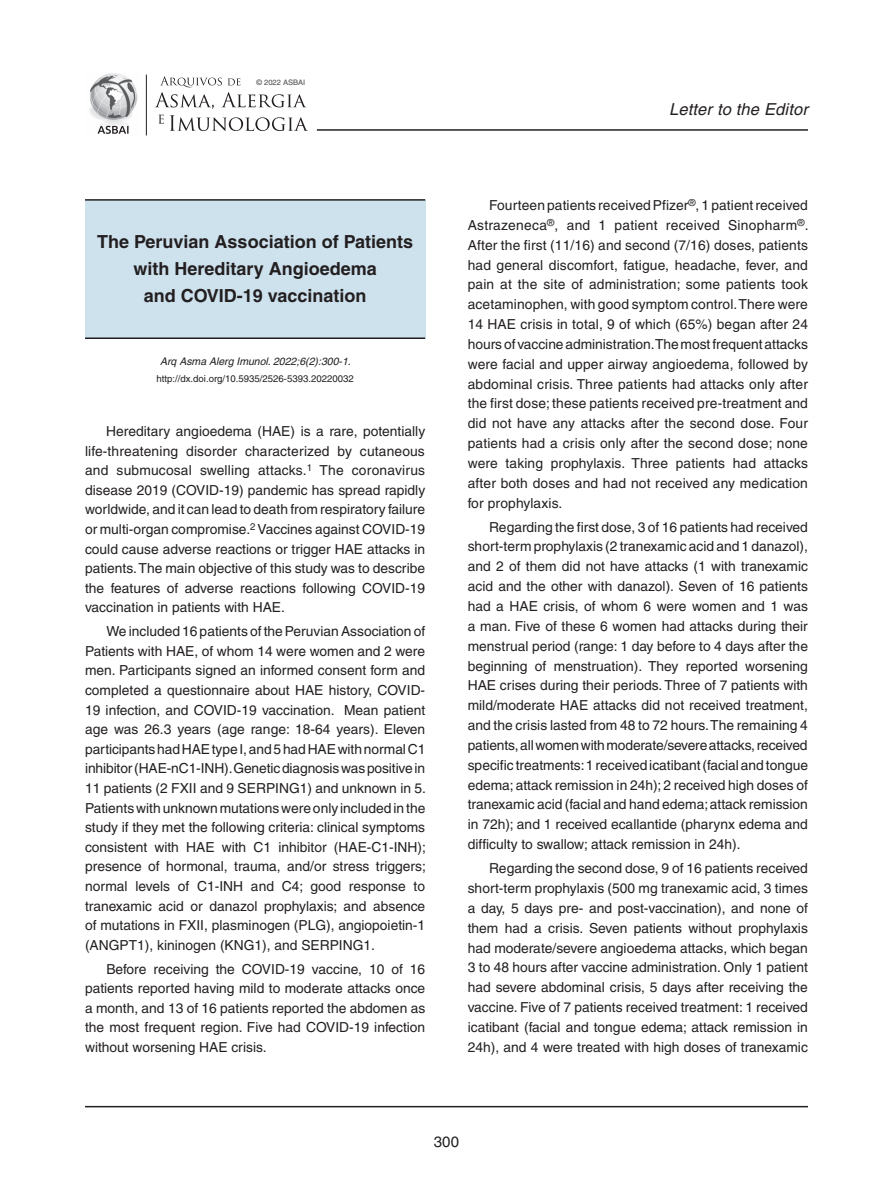
<style>
.page{position:relative;width:893px;height:1191px;background:#fff}
.page>*{position:absolute;margin:0;border:0;box-sizing:border-box;transform-origin:0 0}
.t1{font:700 18px/27px "Helvetica";color:#231f20;text-align:center}
.t2{font:italic 16.5px "Helvetica";letter-spacing:.01em;color:#231f20}
.t3{font:15px "Helvetica";color:#231f20}
.t4{font:13.8px/19.8px "Helvetica";color:#231f20;text-align:justify}
.t5{font:italic 10.5px "Helvetica";color:#231f20}
.t6{font:9.6px "Helvetica";color:#231f20}
.t7{font:7.5px "Helvetica";color:#454647}
</style>
<div class="page">
<div style="left:85px;top:200px;width:340px;height:138px;background:#cee2ee"></div>
<hr style="left:317px;top:129px;width:491px;height:2px;background:#231f20">
<hr style="left:85px;top:1105px;width:723px;height:2px;background:#231f20">
<svg style="left:155px;top:76px;width:151px;height:33px"></svg>
<svg style="left:158px;top:115px;width:6px;height:9px"></svg>
<svg style="left:170px;top:115px;width:138px;height:16px"></svg>
<img style="left:89px;top:73px;width:49px;height:61px">
<svg style="left:98px;top:126px;width:31px;height:8px"></svg>
<hr style="left:146px;top:75px;width:1px;height:60px;background:#231f20">
<hr style="left:85px;top:199px;width:340px;height:2px;background:#231f20">
<hr style="left:85px;top:337px;width:340px;height:2px;background:#231f20">
<p class="t7" style="left:256px;top:78px;width:50px">© 2022 ASBAI</p>
<p class="t2" style="left:669px;top:99px;width:140px">Letter to the Editor</p>
<h1 class="t1" style="left:97px;top:228px;width:318px">The Peruvian Association of Patients with Hereditary Angioedema<br>and COVID-19 vaccination</h1>
<p class="t5" style="left:160px;top:355px;width:192px">Arq Asma Alerg Imunol. 2022;6(2):300-1.</p>
<p class="t6" style="left:156px;top:373px;width:199px">http://dx.doi.org/10.5935/2526-5393.20220032</p>
<p class="t4" style="left:85px;top:421px;width:342px;text-indent:21px">Hereditary angioedema (HAE) is a rare, potentially life-threatening disorder characterized by cutaneous and submucosal swelling attacks.<sup>1</sup> The coronavirus disease 2019 (COVID-19) pandemic has spread rapidly worldwide, and it can lead to death from respiratory failure or multi-organ compromise.<sup>2</sup> Vaccines against COVID-19 could cause adverse reactions or trigger HAE attacks in patients. The main objective of this study was to describe the features of adverse reactions following COVID-19 vaccination in patients with HAE.</p>
<p class="t4" style="left:85px;top:621px;width:342px;text-indent:21px">We included 16 patients of the Peruvian Association of Patients with HAE, of whom 14 were women and 2 were men. Participants signed an informed consent form and completed a questionnaire about HAE history, COVID-19 infection, and COVID-19 vaccination. Mean patient age was 26.3 years (age range: 18-64 years). Eleven participants had HAE type I, and 5 had HAE with normal C1 inhibitor (HAE-nC1-INH). Genetic diagnosis was positive in 11 patients (2 FXII and 9 SERPING1) and unknown in 5.<br>Patients with unknown mutations were only included in the study if they met the following criteria: clinical symptoms consistent with HAE with C1 inhibitor (HAE‑C1-INH); presence of hormonal, trauma, and/or stress triggers; normal levels of C1-INH and C4; good response to tranexamic acid or danazol prophylaxis; and absence of mutations in FXII, plasminogen (PLG), angiopoietin-1 (ANGPT1), kininogen (KNG1), and SERPING1.</p>
<p class="t4" style="left:85px;top:958px;width:342px;text-indent:21px">Before receiving the COVID-19 vaccine, 10 of 16 patients reported having mild to moderate attacks once a month, and 13 of 16 patients reported the abdomen as the most frequent region. Five had COVID-19 infection without worsening HAE crisis.</p>
<p class="t4" style="left:468px;top:195px;width:342px;text-indent:21px">Fourteen patients received Pfizer<sup>®</sup>, 1 patient received Astrazeneca<sup>®</sup>, and 1 patient received Sinopharm<sup>®</sup>.<br>After the first (11/16) and second (7/16) doses, patients had general discomfort, fatigue, headache, fever, and pain at the site of administration; some patients took acetaminophen, with good symptom control. There were 14 HAE crisis in total, 9 of which (65%) began after 24 hours of vaccine administration. The most frequent attacks were facial and upper airway angioedema, followed by abdominal crisis. Three patients had attacks only after the first dose; these patients received pre-treatment and did not have any attacks after the second dose. Four patients had a crisis only after the second dose; none were taking prophylaxis. Three patients had attacks after both doses and had not received any medication for prophylaxis.</p>
<p class="t4" style="left:468px;top:517px;width:342px;text-indent:21px">Regarding the first dose, 3 of 16 patients had received short-term prophylaxis (2 tranexamic acid and 1 danazol), and 2 of them did not have attacks (1 with tranexamic acid and the other with danazol). Seven of 16 patients had a HAE crisis, of whom 6 were women and 1 was a man. Five of these 6 women had attacks during their menstrual period (range: 1 day before to 4 days after the beginning of menstruation). They reported worsening HAE crises during their periods. Three of 7 patients with mild/moderate HAE attacks did not received treatment, and the crisis lasted from 48 to 72 hours. The remaining 4 patients, all women with moderate/severe attacks, received specific treatments: 1 received icatibant (facial and tongue edema; attack remission in 24h); 2 received high doses of tranexamic acid (facial and hand edema; attack remission in 72h); and 1 received ecallantide (pharynx edema and difficulty to swallow; attack remission in 24h).</p>
<p class="t4" style="left:468px;top:858px;width:342px;text-indent:21px">Regarding the second dose, 9 of 16 patients received short-term prophylaxis (500 mg tranexamic acid, 3 times a day, 5 days pre- and post-vaccination), and none of them had a crisis. Seven patients without prophylaxis had moderate/severe angioedema attacks, which began 3 to 48 hours after vaccine administration. Only 1 patient had severe abdominal crisis, 5 days after receiving the vaccine. Five of 7 patients received treatment: 1 received icatibant (facial and tongue edema; attack remission in 24h), and 4 were treated with high doses of tranexamic</p>
<p class="t3" style="left:434px;top:1132px;width:27px">300</p>
</div>
